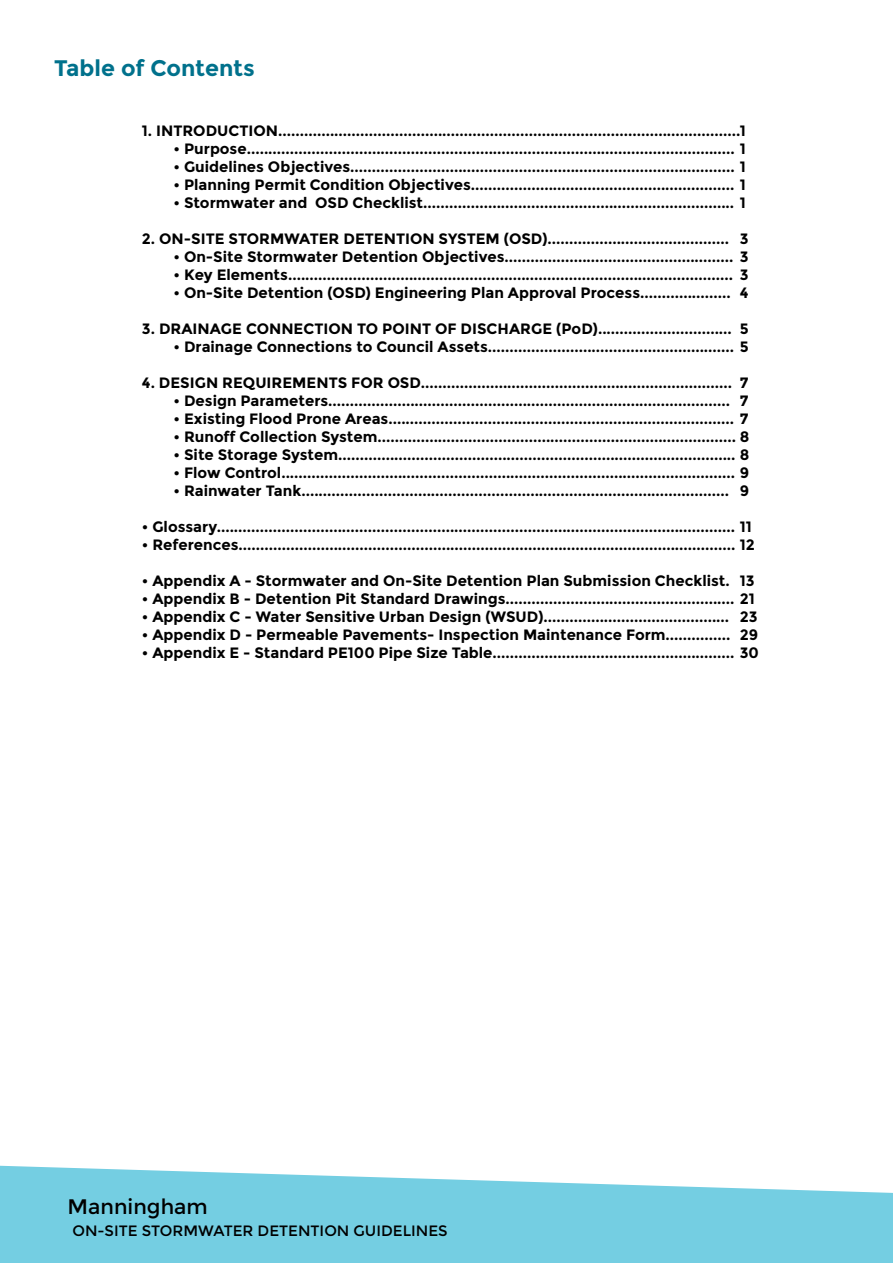
<style>
.page{position:relative;width:893px;height:1263px;background:#fff}
.page>*{position:absolute;margin:0;border:0;box-sizing:border-box;transform-origin:0 0}
.t1{font:700 22.5px "Montserrat";color:#00718c}
.t2{font:21px "Montserrat";color:#000}
.t3{font:700 15px/18px "Montserrat";color:#000}
.t4{font:15px "Montserrat";color:#000}
</style>
<div class="page">
<svg style="left:0;top:1166px;width:893px;height:97px;background:#87d4e5"></svg>
<p class="t1" style="left:54px;top:54px;width:202px">Table of Contents</p>
<p class="t3" style="left:142px;top:122px;width:605px">1. INTRODUCTION...........................................................................................................1</p>
<p class="t3" style="left:174px;top:140px;width:574px">• Purpose................................................................................................................. 1</p>
<p class="t3" style="left:174px;top:158px;width:574px">• Guidelines Objectives......................................................................................... 1</p>
<p class="t3" style="left:174px;top:176px;width:574px">• Planning Permit Condition Objectives............................................................. 1</p>
<p class="t3" style="left:174px;top:194px;width:574px">• Stormwater and OSD Checklist........................................................................ 1</p>
<p class="t3" style="left:142px;top:230px;width:589px">2. ON-SITE STORMWATER DETENTION SYSTEM (OSD)..........................................</p>
<p class="t3" style="left:174px;top:248px;width:576px">• On-Site Stormwater Detention Objectives..................................................... 3</p>
<p class="t3" style="left:174px;top:266px;width:576px">• Key Elements....................................................................................................... 3</p>
<p class="t3" style="left:174px;top:284px;width:559px">• On-Site Detention (OSD) Engineering Plan Approval Process.....................</p>
<p class="t3" style="left:142px;top:320px;width:592px">3. DRAINAGE CONNECTION TO POINT OF DISCHARGE (PoD)...............................</p>
<p class="t3" style="left:174px;top:338px;width:577px">• Drainage Connections to Council Assets......................................................... 5</p>
<p class="t3" style="left:142px;top:374px;width:592px">4. DESIGN REQUIREMENTS FOR OSD........................................................................</p>
<p class="t3" style="left:174px;top:392px;width:558px">• Design Parameters.............................................................................................</p>
<p class="t3" style="left:174px;top:410px;width:576px">• Existing Flood Prone Areas................................................................................ 7</p>
<p class="t3" style="left:174px;top:428px;width:577px">• Runoff Collection System................................................................................... 8</p>
<p class="t3" style="left:174px;top:446px;width:577px">• Site Storage System............................................................................................ 8</p>
<p class="t3" style="left:174px;top:464px;width:577px">• Flow Control......................................................................................................... 9</p>
<p class="t3" style="left:174px;top:482px;width:557px">• Rainwater Tank...................................................................................................</p>
<p class="t3" style="left:142px;top:518px;width:611px">• Glossary........................................................................................................................ 11</p>
<p class="t3" style="left:142px;top:536px;width:614px">• References................................................................................................................... 12</p>
<p class="t3" style="left:142px;top:572px;width:589px">• Appendix A - Stormwater and On-Site Detention Plan Submission Checklist.</p>
<p class="t3" style="left:142px;top:590px;width:614px">• Appendix B - Detention Pit Standard Drawings..................................................... 21</p>
<p class="t3" style="left:142px;top:608px;width:589px">• Appendix C - Water Sensitive Urban Design (WSUD)...........................................</p>
<p class="t3" style="left:142px;top:626px;width:590px">• Appendix D - Permeable Pavements- Inspection Maintenance Form...............</p>
<p class="t3" style="left:142px;top:644px;width:618px">• Appendix E - Standard PE100 Pipe Size Table........................................................ 30</p>
<p class="t3" style="left:740px;top:230px;width:10px">3</p>
<p class="t3" style="left:740px;top:284px;width:10px">4</p>
<p class="t3" style="left:740px;top:320px;width:10px">5</p>
<p class="t3" style="left:740px;top:374px;width:10px">7<br>7</p>
<p class="t3" style="left:740px;top:482px;width:11px">9</p>
<p class="t3" style="left:740px;top:572px;width:16px">13</p>
<p class="t3" style="left:740px;top:608px;width:20px">23<br>29</p>
<p class="t2" style="left:68px;top:1195px;width:142px">Manningham</p>
<p class="t4" style="left:72px;top:1222px;width:377px">ON-SITE STORMWATER DETENTION GUIDELINES</p>
</div>
